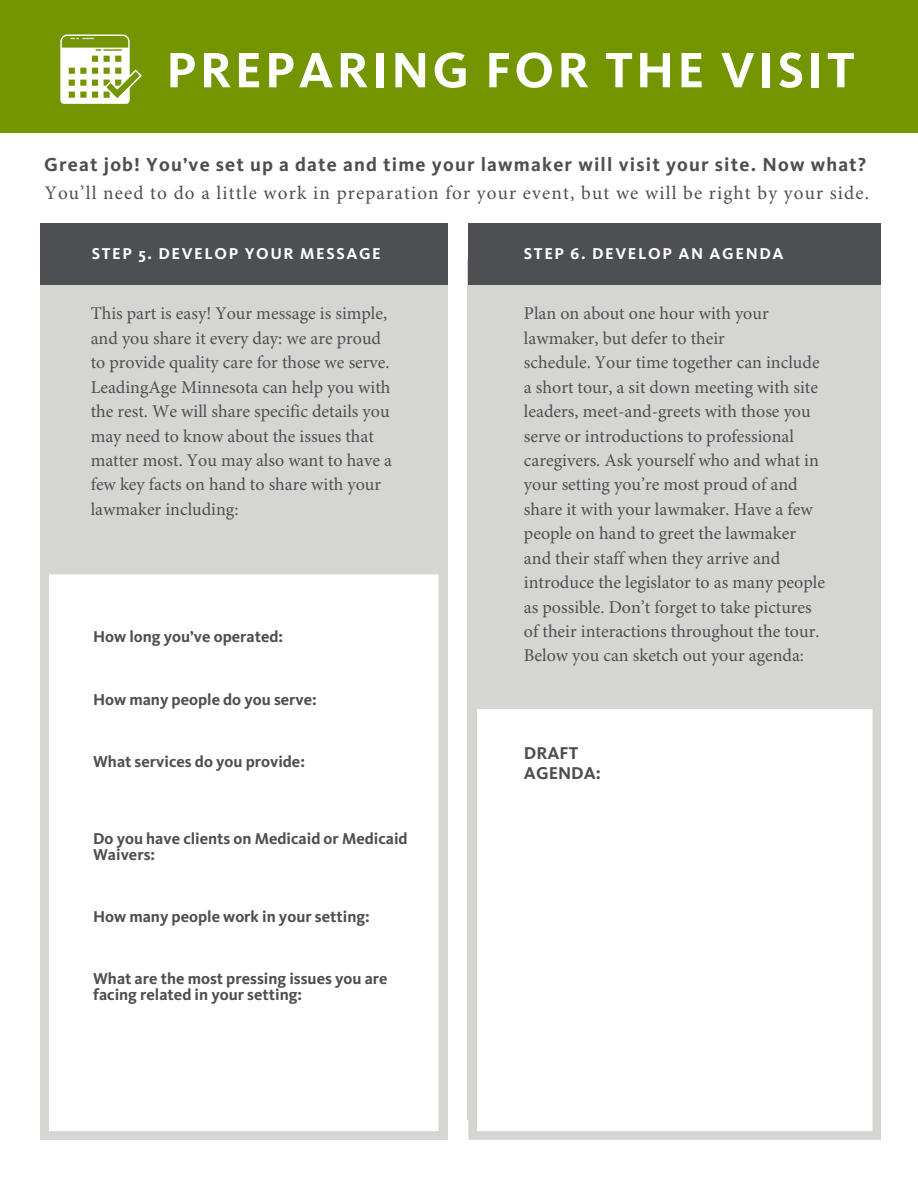
<style>
.page{position:relative;width:918px;height:1188px;background:#fff}
.page>*{position:absolute;margin:0;border:0;box-sizing:border-box;transform-origin:0 0}
.t1{font:700 51.45px "Kievit OT";letter-spacing:.06em;color:#fff}
.t2{font:700 19.5px "Kievit OT";letter-spacing:.06em;color:#4d4f53}
.t3{font:19.2px "Minion Pro";letter-spacing:.06em;color:#4d4f53}
.t4{font:18px/24.5px "Minion Pro";color:#4d4f53}
.t5{font:700 17.7px/20px "Kievit OT";color:#4d4f53}
.t6{font:700 16.2px/15.6px "Kievit OT";color:#4d4f53}
.t7{font:700 16.2px "Kievit OT";letter-spacing:.1em;color:#fff}
</style>
<div class="page">
<div style="left:40px;top:263px;width:407px;height:877px;background:#d5d6d2"></div>
<div style="left:467px;top:259px;width:414px;height:861px;background:#d5d6d2"></div>
<div style="left:40px;top:223px;width:407px;height:62px;background:#4d4f53"></div>
<div style="left:468px;top:223px;width:413px;height:62px;background:#4d4f53"></div>
<div style="left:468px;top:709px;width:413px;height:431px;background:#fff"></div>
<div style="left:0;top:0;width:918px;height:133px;background:#739600"></div>
<div style="left:49px;top:574px;width:390px;height:557px;background:#fff"></div>
<svg style="left:60px;top:35px;width:82px;height:69px"></svg>
<h1 class="t1" style="left:166px;top:39px;width:690px">PREPARING FOR THE VISIT</h1>
<p class="t7" style="left:101px;top:69px;width:284px">STEP 4. SEND YOUR INVITATION</p>
<p class="t2" style="left:44px;top:153px;width:823px">Great job! You’ve set up a date and time your lawmaker will visit your site. Now what?</p>
<p class="t3" style="left:45px;top:185px;width:826px">You’ll need to do a little work in preparation for your event, but we will be right by your side.</p>
<p class="t7" style="left:92px;top:244px;width:291px">STEP 5. DEVELOP YOUR MESSAGE</p>
<p class="t7" style="left:524px;top:244px;width:261px">STEP 6. DEVELOP AN AGENDA</p>
<p class="t4" style="left:91px;top:303px;width:303px">This part is easy! Your message is simple, and you share it every day: we are proud to provide quality care for those we serve.<br>LeadingAge Minnesota can help you with the rest. We will share specific details you may need to know about the issues that matter most. You may also want to have a few key facts on hand to share with your lawmaker including:</p>
<p class="t6" style="left:93px;top:629px;width:192px">How long you’ve operated:</p>
<p class="t6" style="left:93px;top:691px;width:225px">How many people do you serve:</p>
<p class="t6" style="left:93px;top:753px;width:213px">What services do you provide:</p>
<p class="t6" style="left:93px;top:831px;width:316px">Do you have clients on Medicaid or Medicaid<br>Waivers:</p>
<p class="t6" style="left:93px;top:909px;width:278px">How many people work in your setting:</p>
<p class="t6" style="left:93px;top:971px;width:296px">What are the most pressing issues you are facing related in your setting:</p>
<p class="t4" style="left:524px;top:303px;width:303px">Plan on about one hour with your lawmaker, but defer to their<br>schedule. Your time together can include a short tour, a sit down meeting with site leaders, meet-and-greets with those you serve or introductions to professional caregivers. Ask yourself who and what in your setting you’re most proud of and share it with your lawmaker. Have a few people on hand to greet the lawmaker and their staff when they arrive and introduce the legislator to as many people as possible. Don’t forget to take pictures of their interactions throughout the tour.<br>Below you can sketch out your agenda:</p>
<p class="t5" style="left:524px;top:743px;width:78px">DRAFT<br>AGENDA:</p>
</div>
